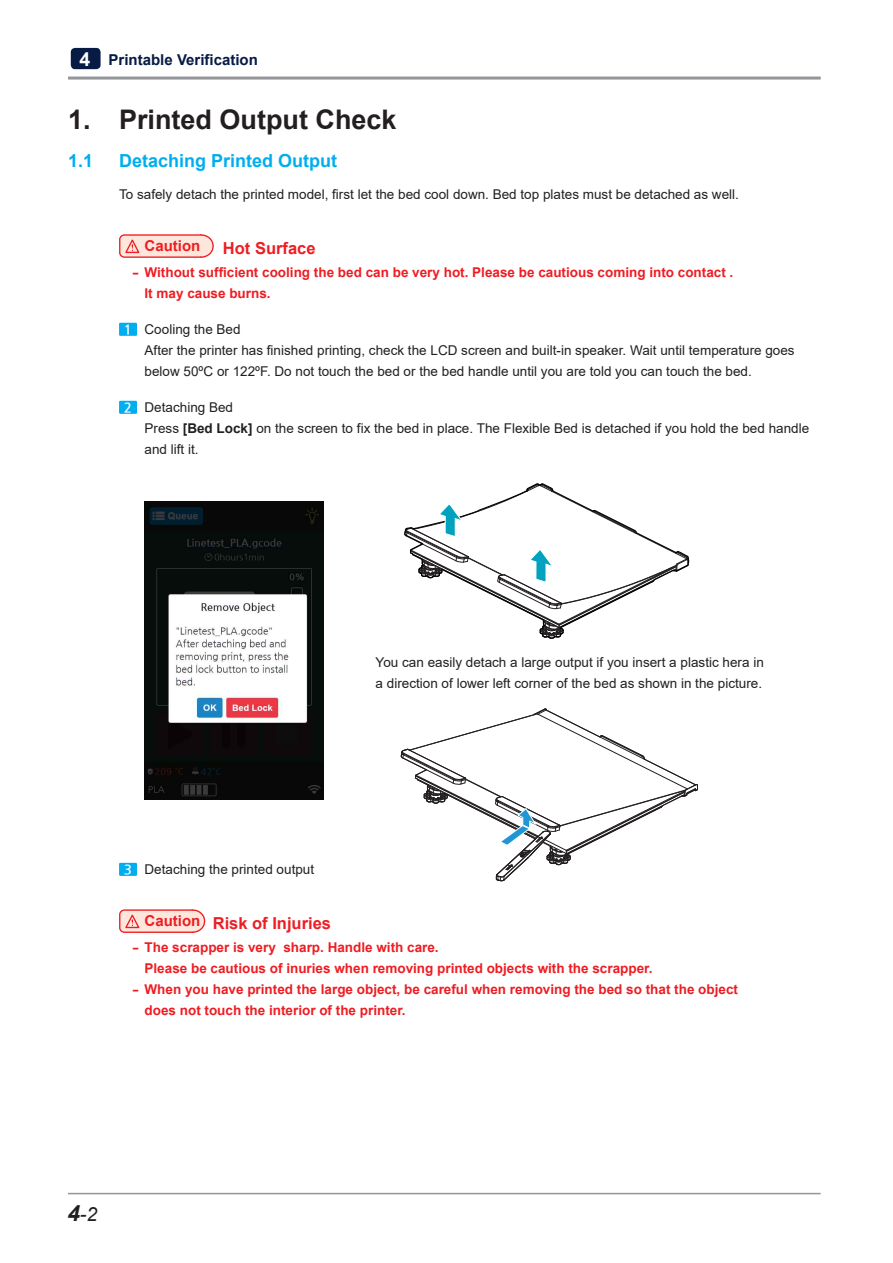
<style>
.page{position:relative;width:893px;height:1263px;background:#fff}
.page>*{position:absolute;margin:0;border:0;box-sizing:border-box;transform-origin:0 0}
.t1{font:700 27px "Arial";color:#231f20}
.t2{font:italic 19.5px "Arial";color:#231f20}
.t3{font:700 19.5px "Arial";color:#fff}
.t4{font:700 18px "Arial";color:#00aeef}
.t5{font:700 16.5px "Arial";color:#ee1d23}
.t6{font:700 15px "Arial";color:#071b44}
.t7{font:700 15px "Arial";color:#ee1d23}
.t8{font:13.5px/21px "Arial";color:#231f20}
.t9{font:700 13.5px/21px "Arial";color:#ee1d23;scale:1.5 1}
.s1{font-family:"Nanum Gothic";font-weight:700;color:#fff}
.s2{font-weight:700}
.s3{font-weight:700;font-size:22.5px}
</style>
<div class="page">
<hr style="left:68px;top:77px;width:753px;height:3px;background:#939598">
<hr style="left:68px;top:1193px;width:753px;height:1px;background:#939598">
<div style="left:71px;top:48px;width:30px;height:21px;background:#071b44;border-radius:4px"></div>
<svg style="left:119px;top:234px;width:95px;height:24px;background:#fac8c1"></svg>
<div style="left:119px;top:323px;width:18px;height:13px;background:#00aeef"></div>
<div style="left:119px;top:401px;width:18px;height:13px;background:#00aeef"></div>
<img style="left:145px;top:502px;width:178px;height:297px">
<div style="left:119px;top:863px;width:18px;height:13px;background:#00aeef"></div>
<svg style="left:119px;top:909px;width:87px;height:24px;background:#fac8c0"></svg>
<svg style="left:404px;top:483px;width:286px;height:156px"></svg>
<svg style="left:401px;top:708px;width:297px;height:173px"></svg>
<h2 class="t3" style="left:79px;top:45px;width:12px">4</h2>
<p class="t6" style="left:109px;top:49px;width:151px">Printable Verification</p>
<h1 class="t1" style="left:68px;top:101px;width:330px">1. Printed Output Check</h1>
<h3 class="t4" style="left:68px;top:148px;width:27px">1.1</h3>
<h3 class="t4" style="left:119px;top:148px;width:220px">Detaching Printed Output</h3>
<p class="t8" style="left:119px;top:184px;width:621px">To safely detach the printed model, first let the bed cool down. Bed top plates must be detached as well.</p>
<p class="t7" style="left:145px;top:235px;width:57px">Caution</p>
<p class="t5" style="left:223px;top:237px;width:94px">Hot Surface</p>
<p class="t9" style="left:145px;top:262px;width:394px;text-indent:-13px">- Without sufficient cooling the bed can be very hot. Please be cautious coming into contact .<br>It may cause burns.</p>
<p class="t8" style="left:145px;top:319px;width:652px;text-indent:-21px"><span class="s1">1</span> Cooling the Bed<br>After the printer has finished printing, check the LCD screen and built-in speaker. Wait until temperature goes below 50ºC or 122ºF. Do not touch the bed or the bed handle until you are told you can touch the bed.</p>
<p class="t8" style="left:145px;top:397px;width:666px;text-indent:-21px"><span class="s1">2</span> Detaching Bed<br>Press <span class="s2">[Bed Lock]</span> on the screen to fix the bed in place. The Flexible Bed is detached if you hold the bed handle and lift it.</p>
<p class="t8" style="left:376px;top:652px;width:390px">You can easily detach a large output if you insert a plastic hera in a direction of lower left corner of the bed as shown in the picture.</p>
<p class="t8" style="left:124px;top:859px;width:192px"><span class="s1">3</span> Detaching the printed output</p>
<p class="t5" style="left:145px;top:912px;width:188px"><sup>Caution</sup> Risk of Injuries</p>
<p class="t9" style="left:145px;top:937px;width:340px;text-indent:-13px">- The scrapper is very sharp. Handle with care.<br>Please be cautious of inuries when removing printed objects with the scrapper.</p>
<p class="t9" style="left:145px;top:979px;width:397px;text-indent:-13px">- When you have printed the large object, be careful when removing the bed so that the object does not touch the interior of the printer.</p>
<h2 class="t2" style="left:67px;top:1201px;width:31px"><span class="s3">4</span>-2</h2>
</div>
